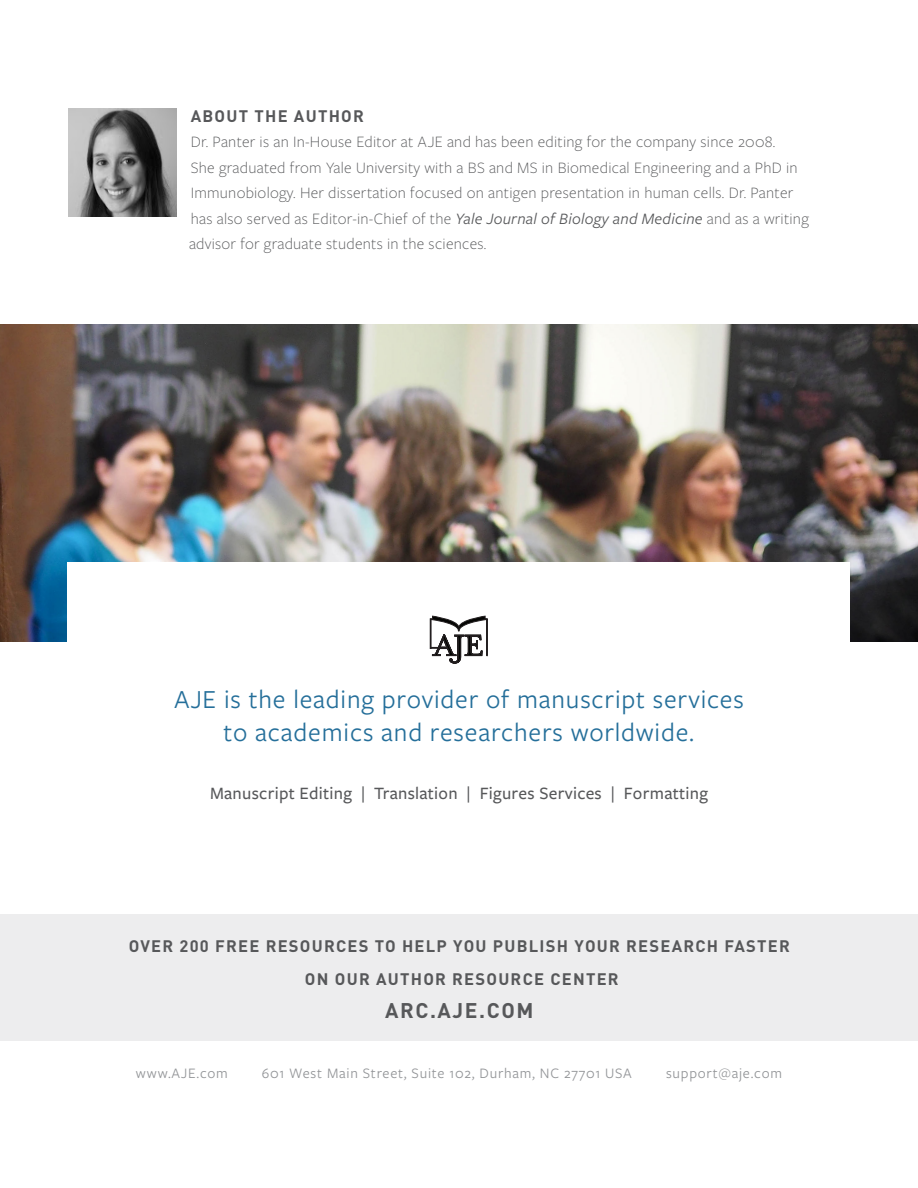
<style>
.page{position:relative;width:918px;height:1188px;background:#fff}
.page>*{position:absolute;margin:0;border:0;box-sizing:border-box;transform-origin:0 0}
.Subheads{font:27px/33px "Freight Sans Pro";letter-spacing:.03em;color:#256f9a;text-align:center}
.category{font:700 21px "DIN";letter-spacing:.075em;color:#57585a}
.List{font:500 18px "Freight Sans Pro";letter-spacing:.015em;color:#57585a}
.Body_text{font:300 16.5px/25.5px "Freight Sans Pro";letter-spacing:.015em;color:#57585a}
.category-2{font:700 16.5px "DIN";letter-spacing:.075em;color:#57585a}
.contact_info{font:15px "Freight Sans Pro";letter-spacing:.05em;color:#939598}
.s1{font-weight:400;font-style:italic}
</style>
<div class="page">
<div style="left:0;top:914px;width:918px;height:126px;background:#ededee"></div>
<img style="left:0;top:324px;width:918px;height:318px">
<img style="left:69px;top:108px;width:108px;height:108px">
<div style="left:68px;top:563px;width:782px;height:232px;background:#fff"></div>
<svg style="left:430px;top:616px;width:58px;height:47px"></svg>
<p class="category-2" style="left:191px;top:105px;width:175px">ABOUT THE AUTHOR</p>
<p class="Body_text" style="left:189px;top:128px;width:621px">Dr. Panter is an In-House Editor at AJE and has been editing for the company since 2008.<br>She graduated from Yale University with a BS and MS in Biomedical Engineering and a PhD in Immunobiology. Her dissertation focused on antigen presentation in human cells. Dr. Panter has also served as Editor-in-Chief of the <span class="s1">Yale Journal of Biology and Medicine</span> and as a writing advisor for graduate students in the sciences.</p>
<p class="Subheads" style="left:174px;top:681px;width:571px">AJE is the leading provider of manuscript services to academics and researchers worldwide.</p>
<p class="List" style="left:210px;top:781px;width:500px">Manuscript Editing | Translation | Figures Services | Formatting</p>
<p class="category-2" style="left:129px;top:935px;width:663px">OVER 200 FREE RESOURCES TO HELP YOU PUBLISH YOUR RESEARCH FASTER</p>
<p class="category-2" style="left:305px;top:968px;width:315px">ON OUR AUTHOR RESOURCE CENTER</p>
<p class="category" style="left:385px;top:996px;width:150px">ARC.AJE.COM</p>
<p class="contact_info" style="left:136px;top:1063px;width:93px">www.AJE.com</p>
<p class="contact_info" style="left:262px;top:1063px;width:371px">601 West Main Street, Suite 102, Durham, NC 27701 USA</p>
<p class="contact_info" style="left:666px;top:1063px;width:118px">support@aje.com</p>
</div>
